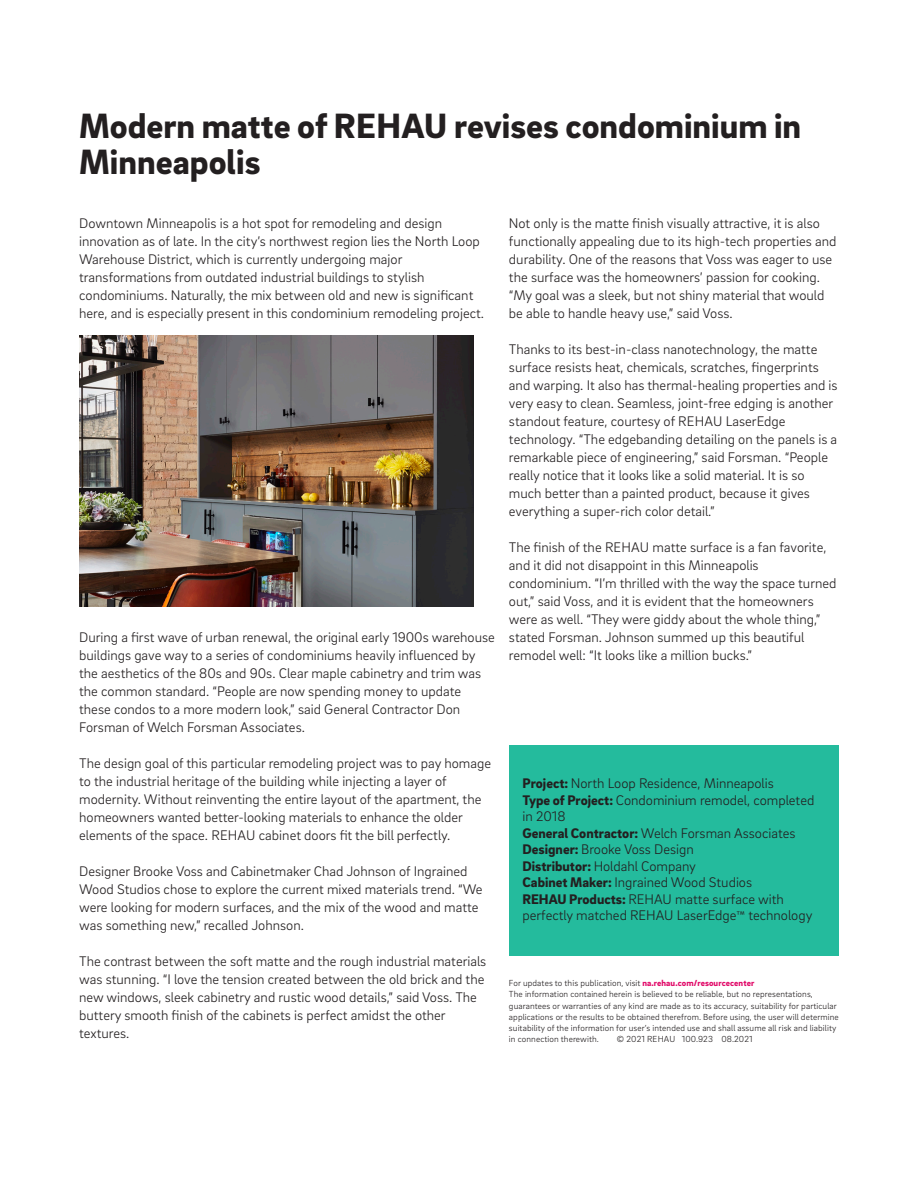
<style>
.page{position:relative;width:918px;height:1188px;background:#fff}
.page>*{position:absolute;margin:0;border:0;box-sizing:border-box;transform-origin:0 0}
._02__Headline_-_24pt{font:900 36px/36px "Brix Sans";color:#231f20}
._16__Body_text_-_9_5{font:300 14.25px/18px "Brix Sans";color:#231f20}
._34__Legal_notes_-_6{font:300 9px/11.2px "Brix Sans";letter-spacing:.01em;color:#231f20}
.s1{font-weight:900}
.s2{font-weight:900;color:#e10968}
</style>
<div class="page">
<img style="left:79px;top:335px;width:394px;height:271px">
<div style="left:509px;top:745px;width:330px;height:211px;background:#24bb9d"></div>
<p class="_02__Headline_-_24pt" style="left:79px;top:106px;width:724px">Modern matte of REHAU revises condominium in<br>Minneapolis</p>
<p class="_16__Body_text_-_9_5" style="left:79px;top:214px;width:406px">Downtown Minneapolis is a hot spot for remodeling and design innovation as of late. In the city’s northwest region lies the North Loop Warehouse District, which is currently undergoing major transformations from outdated industrial buildings to stylish condominiums. Naturally, the mix between old and new is significant here, and is especially present in this condominium remodeling project.</p>
<p class="_16__Body_text_-_9_5" style="left:509px;top:214px;width:329px">Not only is the matte finish visually attractive, it is also functionally appealing due to its high-tech properties and durability. One of the reasons that Voss was eager to use the surface was the homeowners’ passion for cooking. “My goal was a sleek, but not shiny material that would be able to handle heavy use,” said Voss.</p>
<p class="_16__Body_text_-_9_5" style="left:509px;top:340px;width:330px">Thanks to its best-in-class nanotechnology, the matte surface resists heat, chemicals, scratches, fingerprints and warping. It also has thermal-healing properties and is very easy to clean. Seamless, joint-free edging is another standout feature, courtesy of REHAU LaserEdge technology. “The edgebanding detailing on the panels is a remarkable piece of engineering,” said Forsman. “People really notice that it looks like a solid material. It is so much better than a painted product, because it gives everything a super-rich color detail.”</p>
<p class="_16__Body_text_-_9_5" style="left:509px;top:538px;width:329px">The finish of the REHAU matte surface is a fan favorite, and it did not disappoint in this Minneapolis condominium. “I’m thrilled with the way the space turned out,” said Voss, and it is evident that the homeowners were as well. “They were giddy about the whole thing,” stated Forsman. Johnson summed up this beautiful remodel well: “It looks like a million bucks.”</p>
<p class="_16__Body_text_-_9_5" style="left:79px;top:628px;width:417px">During a first wave of urban renewal, the original early 1900s warehouse buildings gave way to a series of condominiums heavily influenced by the aesthetics of the 80s and 90s. Clear maple cabinetry and trim was the common standard. “People are now spending money to update these condos to a more modern look,” said General Contractor Don Forsman of Welch Forsman Associates.</p>
<p class="_16__Body_text_-_9_5" style="left:79px;top:754px;width:413px">The design goal of this particular remodeling project was to pay homage to the industrial heritage of the building while injecting a layer of modernity. Without reinventing the entire layout of the apartment, the homeowners wanted better-looking materials to enhance the older elements of the space. REHAU cabinet doors fit the bill perfectly.</p>
<p class="_16__Body_text_-_9_5" style="left:79px;top:862px;width:405px">Designer Brooke Voss and Cabinetmaker Chad Johnson of Ingrained Wood Studios chose to explore the current mixed materials trend. “We were looking for modern surfaces, and the mix of the wood and matte was something new,” recalled Johnson.</p>
<p class="_16__Body_text_-_9_5" style="left:79px;top:952px;width:409px">The contrast between the soft matte and the rough industrial materials was stunning. “I love the tension created between the old brick and the new windows, sleek cabinetry and rustic wood details,” said Voss. The buttery smooth finish of the cabinets is perfect amidst the other textures.</p>
<p class="_16__Body_text_-_9_5" style="left:522px;top:774px;width:253px"><span class="s1">Project:</span> North Loop Residence, Minneapolis</p>
<p class="_16__Body_text_-_9_5" style="left:522px;top:791px;width:293px;line-height:16.5px"><span class="s1">Type of Project:</span> Condominium remodel, completed in 2018</p>
<p class="_16__Body_text_-_9_5" style="left:522px;top:823px;width:275px"><span class="s1">General Contractor:</span> Welch Forsman Associates</p>
<p class="_16__Body_text_-_9_5" style="left:522px;top:840px;width:173px"><span class="s1">Designer:</span> Brooke Voss Design</p>
<p class="_16__Body_text_-_9_5" style="left:522px;top:857px;width:231px;line-height:16.5px"><span class="s1">Distributor:</span> Holdahl Company<br><span class="s1">Cabinet Maker:</span> Ingrained Wood Studios</p>
<p class="_16__Body_text_-_9_5" style="left:522px;top:890px;width:291px;line-height:16.5px"><span class="s1">REHAU Products:</span> REHAU matte surface with perfectly matched REHAU LaserEdge™ technology</p>
<p class="_34__Legal_notes_-_6" style="left:509px;top:977px;width:331px">For updates to this publication, visit <span class="s2">na.rehau.com/resourcecenter<br></span>The information contained herein is believed to be reliable, but no representations, guarantees or warranties of any kind are made as to its accuracy, suitability for particular applications or the results to be obtained therefrom. Before using, the user will determine suitability of the information for user’s intended use and shall assume all risk and liability in connection therewith.</p>
<p class="_34__Legal_notes_-_6" style="left:617px;top:1033px;width:137px">© 2021 REHAU 100.923 08.2021</p>
</div>
